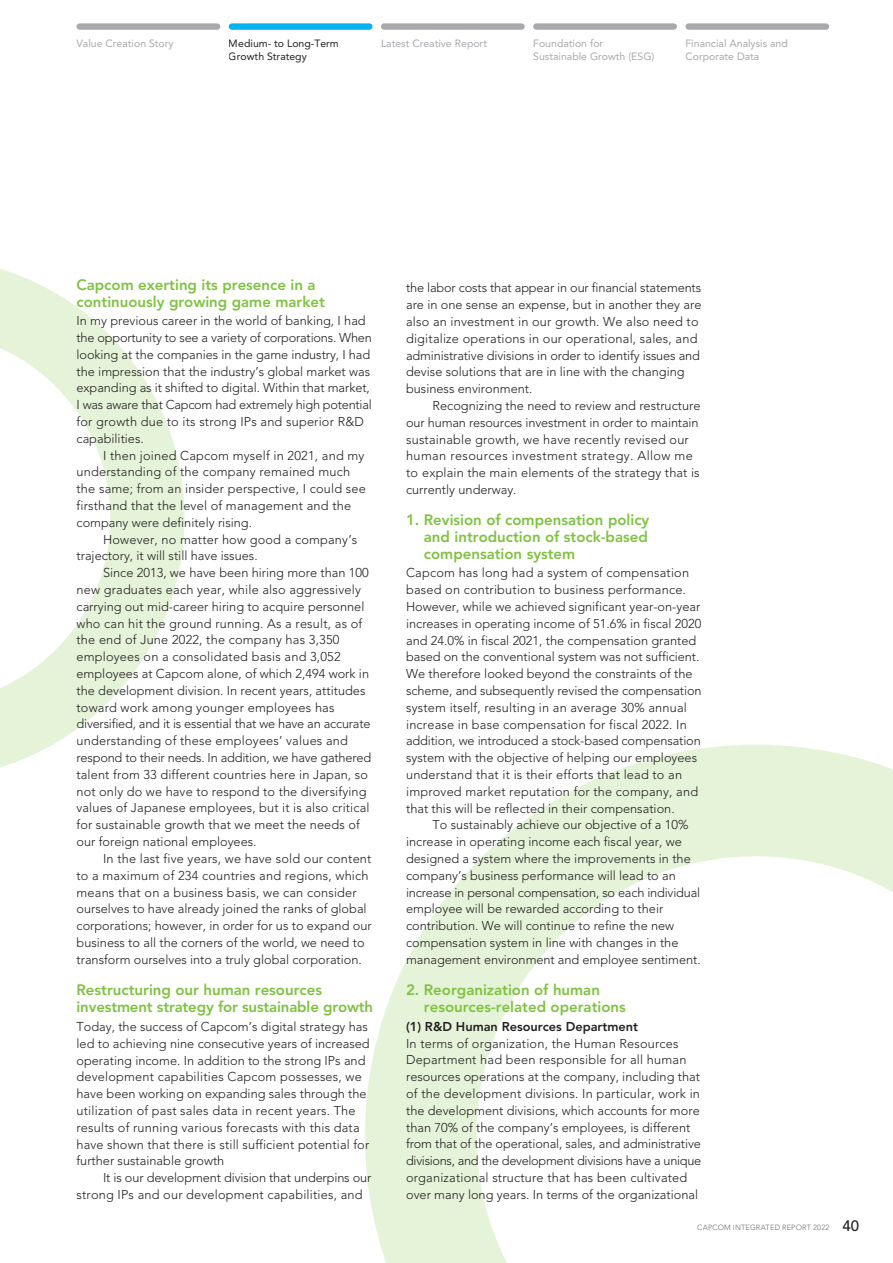
<style>
.page{position:relative;width:893px;height:1263px;background:#fff}
.page>*{position:absolute;margin:0;border:0;box-sizing:border-box;transform-origin:0 0}
.t1{font:800 15px/16.8px "Avenir LT Std";color:#7fc241}
.t2{font:300 12.75px/16.8px "Avenir LT Std";color:#231f20}
.t3{font:800 12.75px "Avenir LT Std";color:#231f20}
.t4{font:10.5px/12.8px "Avenir LT Std";color:#a8a9ad}
.t5{font:10.5px/12.8px "Avenir LT Std";color:#231f20}
.t6{font:300 7.5px "Avenir LT Std";letter-spacing:.025em;color:#6c6d70}
.s1{font-weight:500;font-size:15px;color:#231f20}
</style>
<div class="page">
<svg style="left:365px;top:745px;width:528px;height:518px"></svg>
<svg style="left:0;top:269px;width:185px;height:498px"></svg>
<div style="left:229px;top:23px;width:143px;height:7px;background:#00b3ef;border-radius:3px"></div>
<div style="left:381px;top:23px;width:144px;height:7px;background:#a8a9ad;border-radius:3px"></div>
<div style="left:533px;top:23px;width:144px;height:7px;background:#a8a9ad;border-radius:3px"></div>
<div style="left:685px;top:23px;width:144px;height:7px;background:#a8a9ad;border-radius:3px"></div>
<div style="left:77px;top:23px;width:143px;height:7px;background:#a8a9ad;border-radius:3px"></div>
<p class="t4" style="left:77px;top:37px;width:99px">Value Creation Story</p>
<p class="t4" style="left:533px;top:37px;width:123px">Foundation for<br>Sustainable Growth (ESG)</p>
<p class="t5" style="left:229px;top:37px;width:112px">Medium- to Long-Term<br>Growth Strategy</p>
<p class="t4" style="left:381px;top:37px;width:108px">Latest Creative Report</p>
<p class="t4" style="left:685px;top:37px;width:104px">Financial Analysis and<br>Corporate Data</p>
<p class="t1" style="left:77px;top:276px;width:250px">Capcom exerting its presence in a continuously growing game market</p>
<p class="t2" style="left:77px;top:312px;width:297px">In my previous career in the world of banking, I had the opportunity to see a variety of corporations. When looking at the companies in the game industry, I had the impression that the industry’s global market was expanding as it shifted to digital. Within that market, I was aware that Capcom had extremely high potential for growth due to its strong IPs and superior R&amp;D capabilities.</p>
<p class="t2" style="left:77px;top:447px;width:291px;text-indent:27px">I then joined Capcom myself in 2021, and my understanding of the company remained much the same; from an insider perspective, I could see firsthand that the level of management and the company were definitely rising.</p>
<p class="t2" style="left:77px;top:531px;width:282px;text-indent:27px">However, no matter how good a company’s trajectory, it will still have issues.</p>
<p class="t2" style="left:77px;top:564px;width:296px;text-indent:27px">Since 2013, we have been hiring more than 100 new graduates each year, while also aggressively carrying out mid-career hiring to acquire personnel who can hit the ground running. As a result, as of the end of June 2022, the company has 3,350 employees on a consolidated basis and 3,052 employees at Capcom alone, of which 2,494 work in the development division. In recent years, attitudes toward work among younger employees has diversified, and it is essential that we have an accurate understanding of these employees’ values and respond to their needs. In addition, we have gathered talent from 33 different countries here in Japan, so not only do we have to respond to the diversifying values of Japanese employees, but it is also critical for sustainable growth that we meet the needs of our foreign national employees.</p>
<p class="t2" style="left:77px;top:850px;width:297px;text-indent:27px">In the last five years, we have sold our content to a maximum of 234 countries and regions, which means that on a business basis, we can consider ourselves to have already joined the ranks of global corporations; however, in order for us to expand our business to all the corners of the world, we need to transform ourselves into a truly global corporation.</p>
<p class="t1" style="left:77px;top:982px;width:298px">Restructuring our human resources investment strategy for sustainable growth</p>
<p class="t2" style="left:77px;top:1018px;width:295px">Today, the success of Capcom’s digital strategy has led to achieving nine consecutive years of increased operating income. In addition to the strong IPs and development capabilities Capcom possesses, we have been working on expanding sales through the utilization of past sales data in recent years. The results of running various forecasts with this data have shown that there is still sufficient potential for further sustainable growth</p>
<p class="t2" style="left:77px;top:1169px;width:296px;text-indent:27px">It is our development division that underpins our strong IPs and our development capabilities, and</p>
<p class="t2" style="left:406px;top:280px;width:297px">the labor costs that appear in our financial statements are in one sense an expense, but in another they are also an investment in our growth. We also need to digitalize operations in our operational, sales, and administrative divisions in order to identify issues and devise solutions that are in line with the changing business environment.</p>
<p class="t2" style="left:406px;top:397px;width:296px;text-indent:27px">Recognizing the need to review and restructure our human resources investment in order to maintain sustainable growth, we have recently revised our human resources investment strategy. Allow me to explain the main elements of the strategy that is currently underway.</p>
<p class="t1" style="left:424px;top:511px;width:227px;text-align:justify;text-indent:-18px">1. Revision of compensation policy and introduction of stock-based compensation system</p>
<p class="t2" style="left:406px;top:565px;width:297px">Capcom has long had a system of compensation based on contribution to business performance.<br>However, while we achieved significant year-on-year increases in operating income of 51.6% in fiscal 2020 and 24.0% in fiscal 2021, the compensation granted based on the conventional system was not sufficient.<br>We therefore looked beyond the constraints of the scheme, and subsequently revised the compensation system itself, resulting in an average 30% annual increase in base compensation for fiscal 2022. In addition, we introduced a stock-based compensation system with the objective of helping our employees understand that it is their efforts that lead to an improved market reputation for the company, and that this will be reflected in their compensation.</p>
<p class="t2" style="left:406px;top:817px;width:296px;text-indent:27px">To sustainably achieve our objective of a 10% increase in operating income each fiscal year, we designed a system where the improvements in the company’s business performance will lead to an increase in personal compensation, so each individual employee will be rewarded according to their contribution. We will continue to refine the new compensation system in line with changes in the management environment and employee sentiment.</p>
<p class="t1" style="left:424px;top:982px;width:203px;text-indent:-18px">2. Reorganization of human resources-related operations</p>
<p class="t3" style="left:406px;top:1019px;width:234px">(1) R&amp;D Human Resources Department</p>
<p class="t2" style="left:406px;top:1035px;width:297px">In terms of organization, the Human Resources Department had been responsible for all human resources operations at the company, including that of the development divisions. In particular, work in the development divisions, which accounts for more than 70% of the company’s employees, is different from that of the operational, sales, and administrative divisions, and the development divisions have a unique organizational structure that has been cultivated over many long years. In terms of the organizational</p>
<p class="t6" style="left:697px;top:1223px;width:163px">CAPCOM INTEGRATED REPORT 2022 <span class="s1">40</span></p>
</div>
